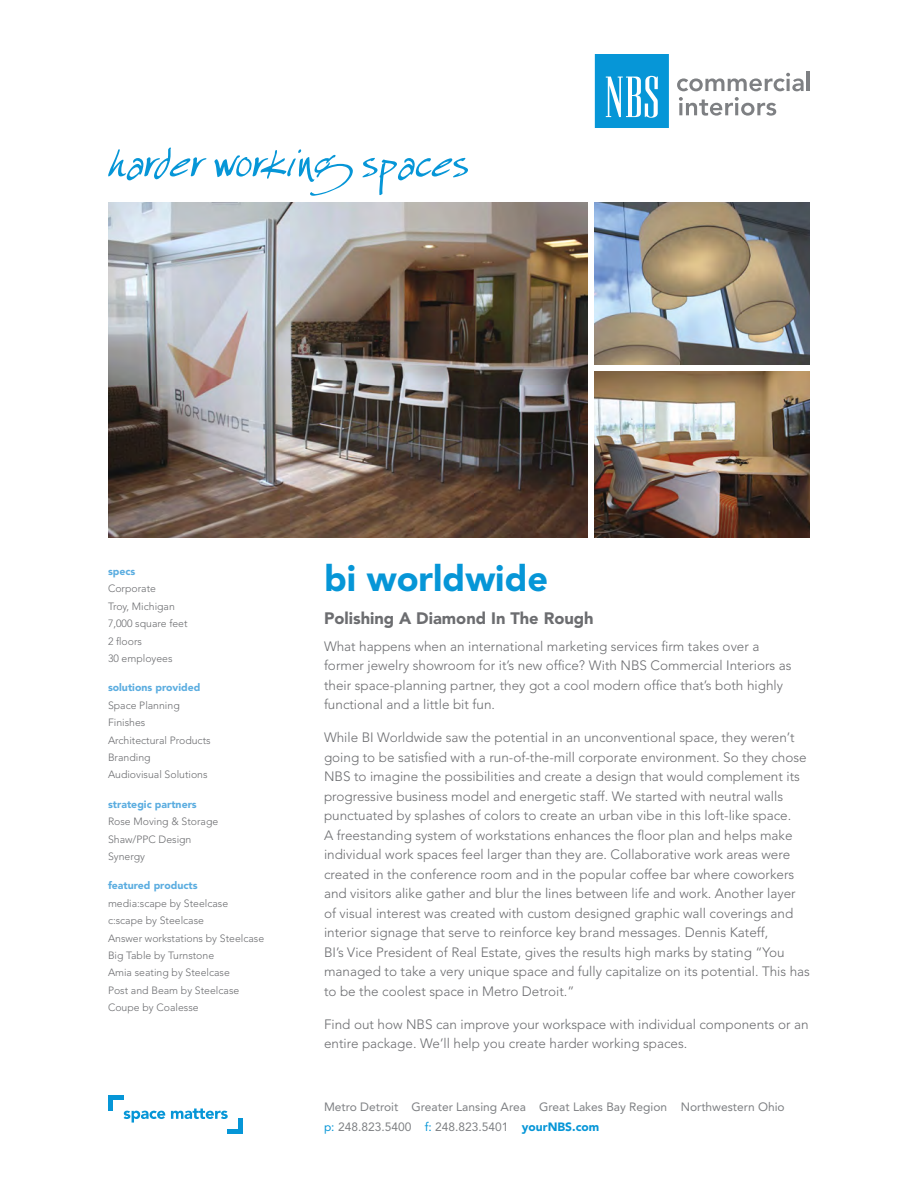
<style>
.page{position:relative;width:918px;height:1188px;background:#fff}
.page>*{position:absolute;margin:0;border:0;box-sizing:border-box;transform-origin:0 0}
.t1{font:54px "Especial Kay";color:#0696d7}
.t2{font:900 36px "Avenir";color:#0696d7}
.t3{font:900 16.5px "Avenir";color:#6c6d70}
.t4{font:300 13.5px/19.5px "Avenir";color:#6c6d70}
.t5{font:12px "Avenir";color:#7e8083}
.t6{font:300 10.5px "Avenir";color:#6c6d70}
.t7{font:900 10.5px "Avenir";color:#5bade0}
.s1{color:#0696d7}
.s2{font-weight:900;color:#0696d7}
</style>
<div class="page">
<img style="left:108px;top:203px;width:479px;height:334px">
<img style="left:594px;top:372px;width:216px;height:165px">
<img style="left:594px;top:203px;width:216px;height:162px">
<svg style="left:595px;top:54px;width:74px;height:74px;background:#2ea7dd"></svg>
<svg style="left:677px;top:73px;width:127px;height:18px"></svg>
<hr style="left:807px;top:72px;width:3px;height:19px;background:#7e8083">
<svg style="left:679px;top:97px;width:97px;height:19px"></svg>
<svg style="left:124px;top:1111px;width:41px;height:12px"></svg>
<svg style="left:171px;top:1109px;width:57px;height:10px"></svg>
<div style="left:108px;top:1095px;width:5px;height:16px;background:#0696d7"></div>
<div style="left:108px;top:1095px;width:16px;height:5px;background:#0696d7"></div>
<div style="left:238px;top:1119px;width:5px;height:15px;background:#0696d7"></div>
<div style="left:228px;top:1129px;width:15px;height:5px;background:#0696d7"></div>
<p class="t1" style="left:108px;top:140px;width:362px">harder working spaces</p>
<p class="t7" style="left:108px;top:565px;width:29px">specs</p>
<p class="t6" style="left:108px;top:583px;width:50px">Corporate</p>
<p class="t6" style="left:108px;top:600px;width:68px">Troy, Michigan</p>
<p class="t6" style="left:108px;top:617px;width:81px">7,000 square feet</p>
<p class="t6" style="left:108px;top:635px;width:36px">2 floors</p>
<p class="t6" style="left:108px;top:652px;width:66px">30 employees</p>
<p class="t7" style="left:108px;top:681px;width:94px">solutions provided</p>
<p class="t6" style="left:108px;top:699px;width:73px">Space Planning</p>
<p class="t6" style="left:108px;top:716px;width:39px">Finishes</p>
<p class="t6" style="left:108px;top:734px;width:104px">Architectural Products</p>
<p class="t6" style="left:108px;top:751px;width:44px">Branding</p>
<p class="t6" style="left:108px;top:769px;width:101px">Audiovisual Solutions</p>
<p class="t7" style="left:108px;top:798px;width:90px">strategic partners</p>
<p class="t6" style="left:108px;top:815px;width:112px">Rose Moving &amp; Storage</p>
<p class="t6" style="left:108px;top:833px;width:85px">Shaw/PPC Design</p>
<p class="t6" style="left:108px;top:850px;width:38px">Synergy</p>
<p class="t7" style="left:108px;top:879px;width:91px">featured products</p>
<p class="t6" style="left:108px;top:897px;width:122px">media:scape by Steelcase</p>
<p class="t6" style="left:108px;top:914px;width:98px">c:scape by Steelcase</p>
<p class="t6" style="left:108px;top:932px;width:158px">Answer workstations by Steelcase</p>
<p class="t6" style="left:108px;top:949px;width:108px">Big Table by Turnstone</p>
<p class="t6" style="left:108px;top:967px;width:123px">Amia seating by Steelcase</p>
<p class="t6" style="left:108px;top:984px;width:133px">Post and Beam by Steelcase</p>
<p class="t6" style="left:108px;top:1001px;width:92px">Coupe by Coalesse</p>
<p class="t2" style="left:324px;top:557px;width:226px">bi worldwide</p>
<p class="t3" style="left:324px;top:609px;width:271px">Polishing A Diamond In The Rough</p>
<p class="t4" style="left:324px;top:636px;width:469px">What happens when an international marketing services firm takes over a former jewelry showroom for it’s new office? With NBS Commercial Interiors as their space-planning partner, they got a cool modern office that’s both highly functional and a little bit fun.</p>
<p class="t4" style="left:324px;top:728px;width:488px">While BI Worldwide saw the potential in an unconventional space, they weren’t going to be satisfied with a run-of-the-mill corporate environment. So they chose NBS to imagine the possibilities and create a design that would complement its progressive business model and energetic staff. We started with neutral walls punctuated by splashes of colors to create an urban vibe in this loft-like space.<br>A freestanding system of workstations enhances the floor plan and helps make individual work spaces feel larger than they are. Collaborative work areas were created in the conference room and in the popular coffee bar where coworkers and visitors alike gather and blur the lines between life and work. Another layer of visual interest was created with custom designed graphic wall coverings and interior signage that serve to reinforce key brand messages. Dennis Kateff,<br>BI’s Vice President of Real Estate, gives the results high marks by stating “You managed to take a very unique space and fully capitalize on its potential. This has to be the coolest space in Metro Detroit.”</p>
<p class="t4" style="left:324px;top:1014px;width:486px">Find out how NBS can improve your workspace with individual components or an entire package. We’ll help you create harder working spaces.</p>
<p class="t5" style="left:324px;top:1100px;width:462px">Metro Detroit Greater Lansing Area Great Lakes Bay Region Northwestern Ohio</p>
<p class="t5" style="left:324px;top:1119px;width:277px"><span class="s1">p:</span> 248.823.5400 <span class="s1">f:</span> 248.823.5401 <span class="s2">yourNBS.com</span></p>
</div>
